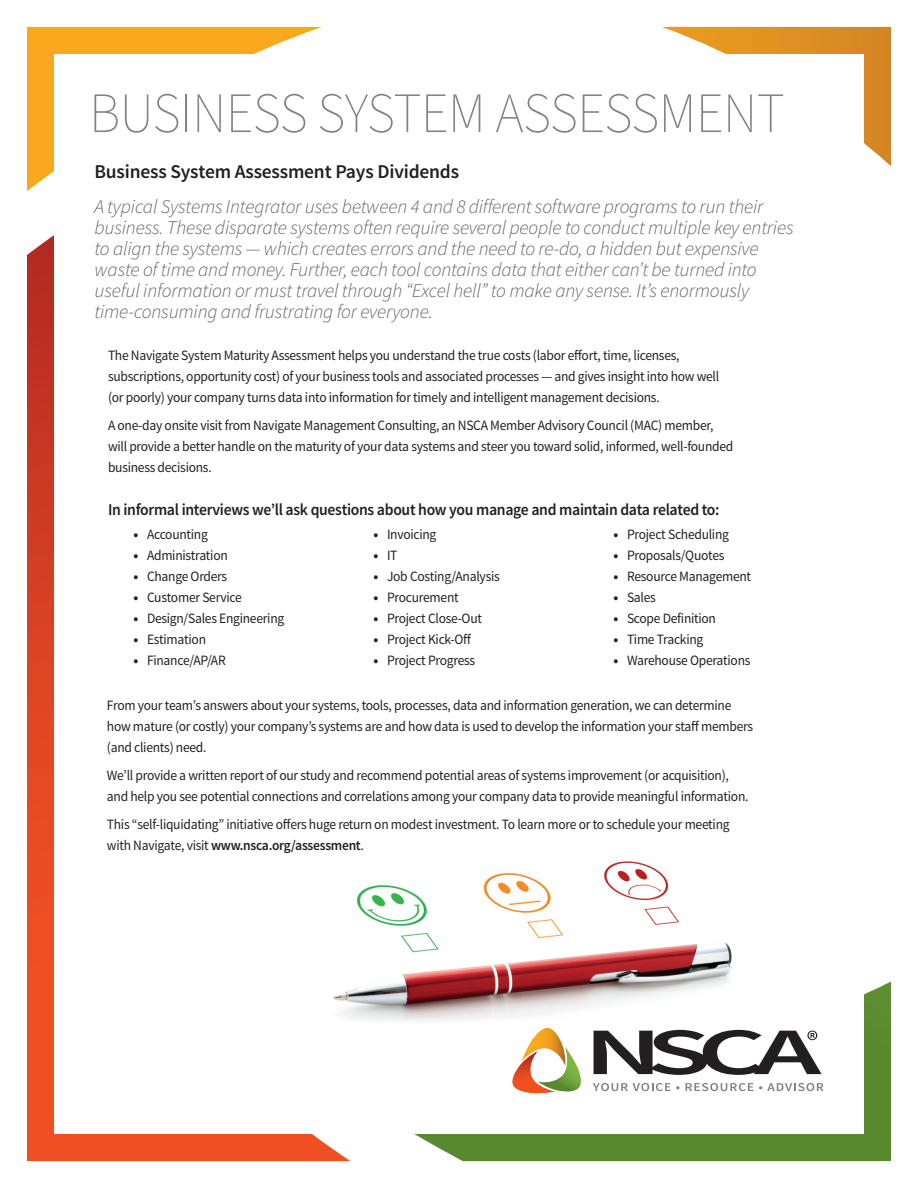
<style>
.page{position:relative;width:918px;height:1188px;background:#fff}
.page>*{position:absolute;margin:0;border:0;box-sizing:border-box;transform-origin:0 0}
.t1{font:200 57px "Source Sans Pro";letter-spacing:-.01em;color:#808285;scale:.95 1}
.t2{font:italic 300 19.5px/21px "Source Sans Pro";letter-spacing:-.01em;color:#636366}
.t3{font:600 19.5px "Source Sans Pro";letter-spacing:-.01em;color:#231f20}
.t4{font:600 16.5px "Source Sans Pro";letter-spacing:-.02em;color:#231f20;scale:.95 1}
.t5{font:14.25px/21px "Source Sans Pro";letter-spacing:-.02em;color:#231f20;scale:.95 1}
.s1{font-weight:700}
.s2{font-weight:600}
</style>
<div class="page">
<svg style="left:662px;top:27px;width:229px;height:139px;background:#e09b3f"></svg>
<svg style="left:27px;top:27px;width:295px;height:164px;background:#fab235"></svg>
<div style="left:414px;top:982px;width:477px;height:179px;background:#59892f"></div>
<svg style="left:27px;top:235px;width:323px;height:926px;background:#e04927"></svg>
<div style="left:54px;top:54px;width:810px;height:1080px;background:#fff"></div>
<img style="left:333px;top:861px;width:399px;height:160px">
<svg style="left:594px;top:1030px;width:228px;height:45px"></svg>
<svg style="left:593px;top:1083px;width:86px;height:8px"></svg>
<svg style="left:686px;top:1083px;width:67px;height:8px"></svg>
<svg style="left:759px;top:1083px;width:64px;height:8px"></svg>
<svg style="left:512px;top:1028px;width:69px;height:66px"></svg>
<h1 class="t1" style="left:89px;top:79px;width:734px">BUSINESS SYSTEM ASSESSMENT</h1>
<h2 class="t3" style="left:94px;top:159px;width:366px">Business System Assessment Pays Dividends</h2>
<p class="t2" style="left:94px;top:196px;width:701px">A typical Systems Integrator uses between 4 and 8 different software programs to run their business. These disparate systems often require several people to conduct multiple key entries to align the systems — which creates errors and the need to re-do, a hidden but expensive waste of time and money. Further, each tool contains data that either can’t be turned into useful information or must travel through “Excel hell” to make any sense. It’s enormously time-consuming and frustrating for everyone.</p>
<p class="t5" style="left:108px;top:345px;width:645px">The Navigate System Maturity Assessment helps you understand the true costs (labor effort, time, licenses, subscriptions, opportunity cost) of your business tools and associated processes — and gives insight into how well (or poorly) your company turns data into information for timely and intelligent management decisions.</p>
<p class="t5" style="left:108px;top:415px;width:660px">A one-day onsite visit from Navigate Management Consulting, an NSCA Member Advisory Council (MAC) member, will provide a better handle on the maturity of your data systems and steer you toward solid, informed, well-founded business decisions.</p>
<p class="t4" style="left:108px;top:499px;width:645px">In informal interviews we’ll ask questions about how you manage and maintain data related to:</p>
<p class="t5" style="left:133px;top:524px;width:80px"><span class="s1">•</span> Accounting</p>
<p class="t5" style="left:133px;top:545px;width:101px"><span class="s1">•</span> Administration</p>
<p class="t5" style="left:133px;top:566px;width:100px"><span class="s1">•</span> Change Orders</p>
<p class="t5" style="left:133px;top:587px;width:116px"><span class="s1">•</span> Customer Service</p>
<p class="t5" style="left:133px;top:608px;width:160px"><span class="s1">•</span> Design/Sales Engineering</p>
<p class="t5" style="left:133px;top:629px;width:78px"><span class="s1">•</span> Estimation</p>
<p class="t5" style="left:133px;top:650px;width:99px"><span class="s1">•</span> Finance/AP/AR</p>
<p class="t5" style="left:613px;top:524px;width:123px"><span class="s1">•</span> Project Scheduling</p>
<p class="t5" style="left:613px;top:545px;width:118px"><span class="s1">•</span> Proposals/Quotes</p>
<p class="t5" style="left:613px;top:566px;width:147px"><span class="s1">•</span> Resource Management</p>
<p class="t5" style="left:613px;top:587px;width:46px"><span class="s1">•</span> Sales</p>
<p class="t5" style="left:613px;top:608px;width:110px"><span class="s1">•</span> Scope Definition</p>
<p class="t5" style="left:613px;top:629px;width:96px"><span class="s1">•</span> Time Tracking</p>
<p class="t5" style="left:613px;top:650px;width:146px"><span class="s1">•</span> Warehouse Operations</p>
<p class="t5" style="left:373px;top:524px;width:68px"><span class="s1">•</span> Invoicing</p>
<p class="t5" style="left:373px;top:545px;width:27px"><span class="s1">•</span> IT</p>
<p class="t5" style="left:373px;top:566px;width:135px"><span class="s1">•</span> Job Costing/Analysis</p>
<p class="t5" style="left:373px;top:587px;width:91px"><span class="s1">•</span> Procurement</p>
<p class="t5" style="left:373px;top:608px;width:116px"><span class="s1">•</span> Project Close-Out</p>
<p class="t5" style="left:373px;top:629px;width:105px"><span class="s1">•</span> Project Kick-Off</p>
<p class="t5" style="left:373px;top:650px;width:109px"><span class="s1">•</span> Project Progress</p>
<p class="t5" style="left:107px;top:695px;width:682px">From your team’s answers about your systems, tools, processes, data and information generation, we can determine how mature (or costly) your company’s systems are and how data is used to develop the information your staff members (and clients) need.</p>
<p class="t5" style="left:107px;top:765px;width:677px">We’ll provide a written report of our study and recommend potential areas of systems improvement (or acquisition), and help you see potential connections and correlations among your company data to provide meaningful information.</p>
<p class="t5" style="left:107px;top:814px;width:657px">This “self-liquidating” initiative offers huge return on modest investment. To learn more or to schedule your meeting with Navigate, visit <span class="s2">www.nsca.org/assessment</span>.</p>
</div>
